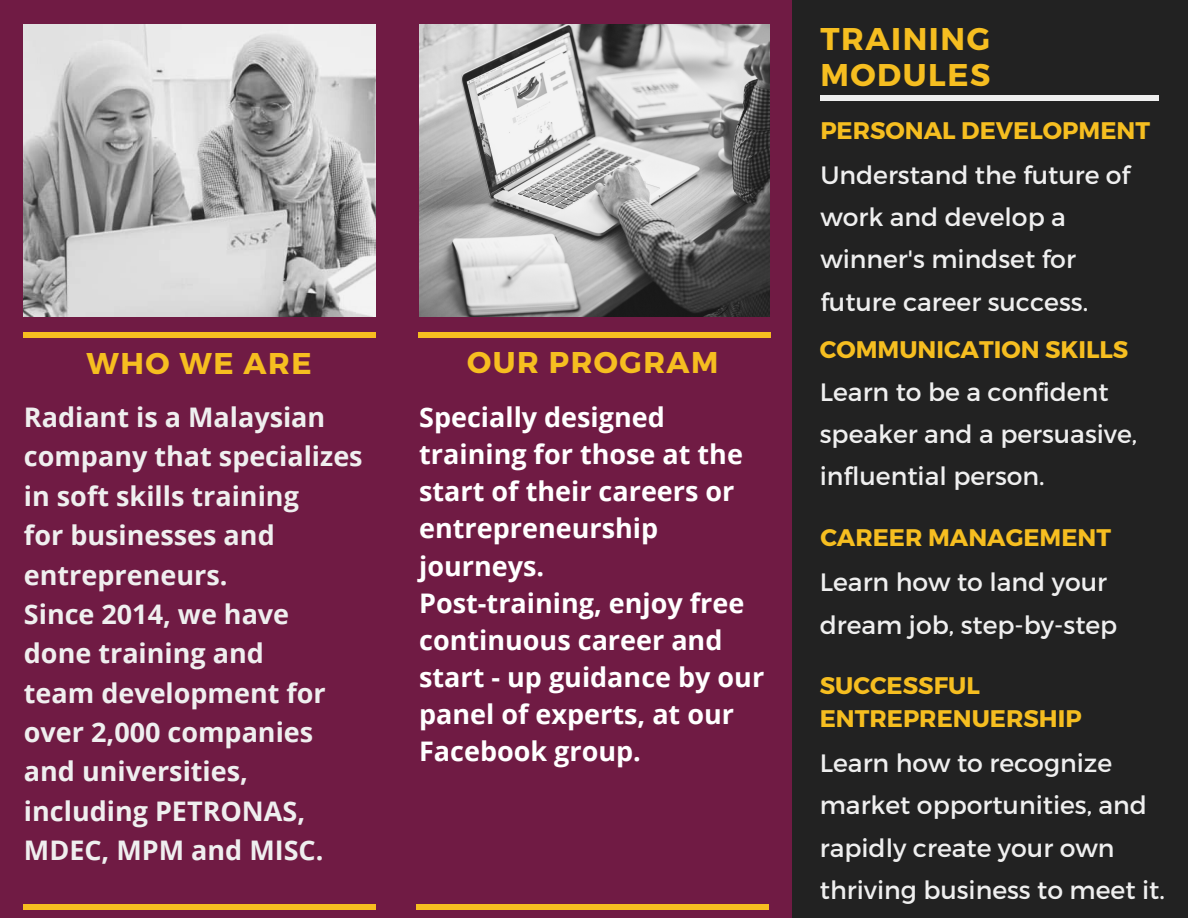
<style>
.page{position:relative;width:1188px;height:918px;background:#701b44}
.page>*{position:absolute;margin:0;border:0;box-sizing:border-box;transform-origin:0 0}
.t1{font:700 31.35px/36.5px "Montserrat";letter-spacing:.05em;color:#f6be20}
.t2{font:700 30px "Montserrat";letter-spacing:.05em;color:#f6be20}
.t3{font:700 27px/39.3px "Open Sans";color:#efefef}
.t4{font:700 27px/37.2px "Open Sans";color:#fff}
.t5{font:25.05px/42.5px "Montserrat";color:#efefef}
.t6{font:700 24px/33px "Montserrat";color:#f6be20}
</style>
<div class="page">
<img style="left:24px;top:25px;width:352px;height:291px">
<img style="left:419px;top:25px;width:350px;height:291px">
<div style="left:792px;top:0;width:396px;height:918px;background:#222"></div>
<div style="left:418px;top:332px;width:352px;height:6px;background:#f6be20"></div>
<div style="left:24px;top:904px;width:352px;height:6px;background:#f6be20"></div>
<div style="left:417px;top:904px;width:352px;height:6px;background:#f6be20"></div>
<div style="left:820px;top:95px;width:338px;height:5px;background:#efefef"></div>
<div style="left:23px;top:332px;width:352px;height:6px;background:#f6be20"></div>
<p class="t2" style="left:86px;top:344px;width:227px">WHO WE ARE</p>
<p class="t3" style="left:24px;top:397px;width:340px">Radiant is a Malaysian company that specializes in soft skills training<br>for businesses and entrepreneurs.<br>Since 2014, we have done training and<br>team development for over 2,000 companies and universities, including PETRONAS,<br>MDEC, MPM and MISC.</p>
<p class="t2" style="left:467px;top:343px;width:253px">OUR PROGRAM</p>
<p class="t4" style="left:419px;top:398px;width:347px">Specially designed training for those at the start of their careers or entrepreneurship journeys.<br>Post-training, enjoy free continuous career and start - up guidance by our panel of experts, at our<br>Facebook group.</p>
<p class="t1" style="left:820px;top:19px;width:172px">TRAINING<br>MODULES</p>
<p class="t6" style="left:820px;top:113px;width:331px">PERSONAL DEVELOPMENT</p>
<p class="t5" style="left:820px;top:152px;width:311px">Understand the future of work and develop a winner's mindset for future career success.</p>
<p class="t6" style="left:820px;top:332px;width:310px">COMMUNICATION SKILLS</p>
<p class="t5" style="left:820px;top:369px;width:319px">Learn to be a confident speaker and a persuasive, influential person.</p>
<p class="t6" style="left:820px;top:519px;width:292px">CAREER MANAGEMENT</p>
<p class="t5" style="left:820px;top:560px;width:299px">Learn how to land your dream job, step-by-step</p>
<p class="t6" style="left:820px;top:668px;width:263px">SUCCESSFUL<br>ENTREPRENUERSHIP</p>
<p class="t5" style="left:820px;top:740px;width:347px">Learn how to recognize market opportunities, and rapidly create your own thriving business to meet it.</p>
</div>
